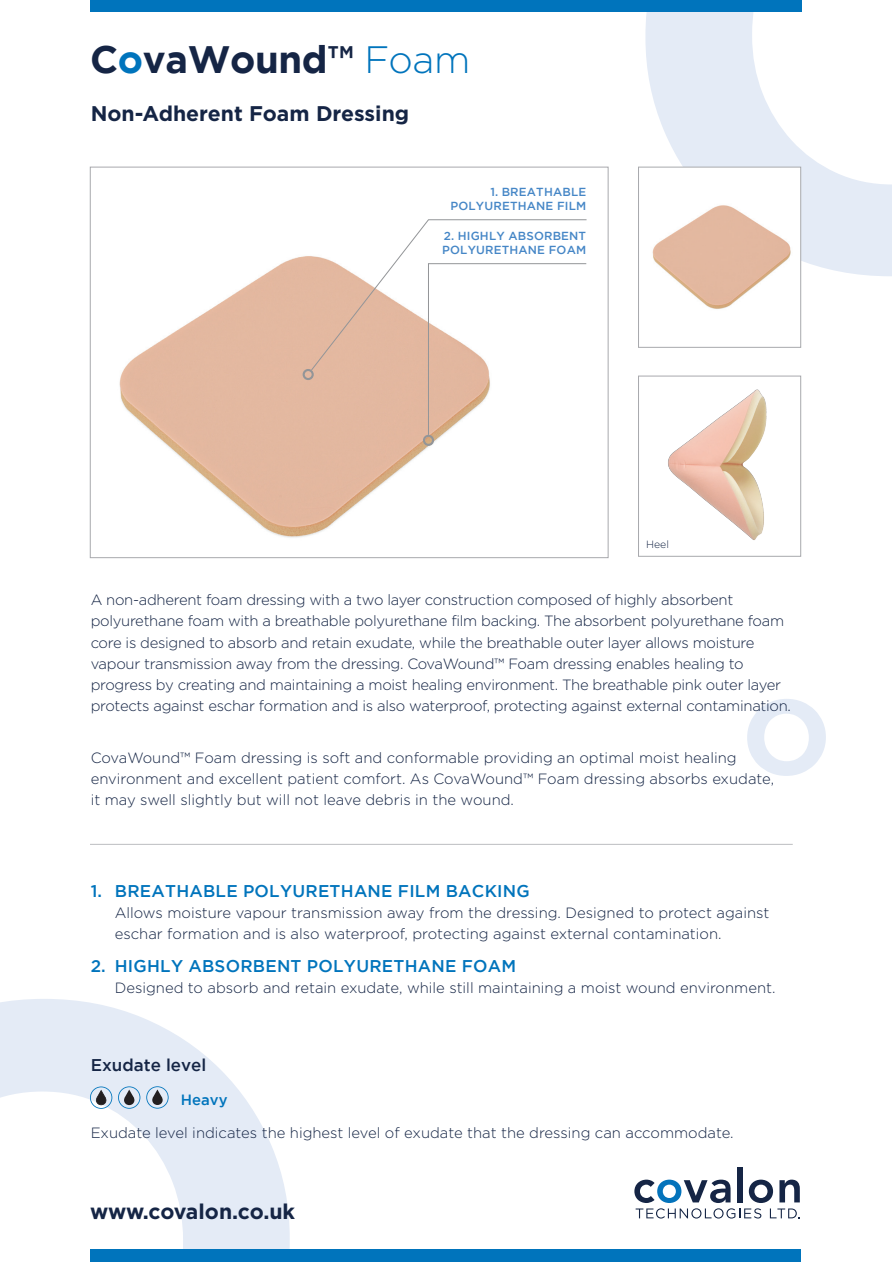
<style>
.page{position:relative;width:892px;height:1262px;background:#fff}
.page>*{position:absolute;margin:0;border:0;box-sizing:border-box;transform-origin:0 0}
.t1{font:700 38.25px "Gotham";letter-spacing:-.01em;color:#152545}
.t2{font:700 21.15px "Gotham";color:#152545}
.t3{font:500 16.95px "Gotham";letter-spacing:.015em;color:#0074bc}
.t4{font:500 16.95px "Gotham";color:#152545}
.t5{font:300 14.85px/21.1px "Gotham";color:#152545}
.t6{font:300 14.85px/21.1px "Gotham";letter-spacing:-.02em;color:#152545}
.t7{font:500 14.85px "Gotham";color:#0074bc}
.t8{font:500 11.7px/14px "Gotham";letter-spacing:.015em;color:#4586c6;text-align:right}
.t9{font:300 10.5px "Gotham";color:#152545}
.s1{color:#0074bc}
.s2{font-weight:300;color:#0074bc}
</style>
<div class="page">
<svg style="left:645px;top:0;width:247px;height:276px;fill:#e4ebf6"></svg>
<svg style="left:747px;top:699px;width:79px;height:77px"></svg>
<div style="left:90px;top:0;width:711px;height:12px;background:#0074bc"></div>
<svg style="left:0;top:999px;width:290px;height:250px"></svg>
<img style="left:119px;top:256px;width:324px;height:282px">
<img style="left:668px;top:389px;width:99px;height:151px">
<div style="left:638px;top:376px;width:163px;height:181px;border:1px solid #a8a9ad"></div>
<img style="left:645px;top:169px;width:154px;height:140px">
<div style="left:638px;top:167px;width:163px;height:181px;border:1px solid #a8a9ad"></div>
<div style="left:90px;top:1249px;width:711px;height:13px;background:#0074bc"></div>
<div style="left:737px;top:1167px;width:5px;height:35px;background:#152545"></div>
<svg style="left:634px;top:1180px;width:166px;height:38px"></svg>
<hr style="left:90px;top:844px;width:703px;height:1px;background:#bcbdc0">
<svg style="left:90px;top:1086px;width:22px;height:23px"></svg>
<svg style="left:118px;top:1086px;width:22px;height:23px"></svg>
<svg style="left:146px;top:1086px;width:23px;height:23px"></svg>
<svg style="left:311px;top:219px;width:276px;height:216px"></svg>
<div style="left:423px;top:435px;width:11px;height:11px;border:2px solid #939598;border-radius:50%"></div>
<div style="left:303px;top:369px;width:11px;height:11px;border:2px solid #939598;border-radius:50%"></div>
<h1 class="t1" style="left:90px;top:37px;width:382px">C<span class="s1">o</span>vaWound™ <span class="s2">Foam</span></h1>
<h2 class="t2" style="left:91px;top:101px;width:320px">Non-Adherent Foam Dressing</h2>
<p class="t8" style="left:450px;top:184px;width:137px">1. BREATHABLE<br>POLYURETHANE FILM</p>
<p class="t8" style="left:442px;top:229px;width:145px;text-align:left">2. HIGHLY ABSORBENT<br>POLYURETHANE FOAM</p>
<p class="t9" style="left:646px;top:539px;width:24px">Heel</p>
<p class="t6" style="left:91px;top:589px;width:702px">A non-adherent foam dressing with a two layer construction composed of highly absorbent polyurethane foam with a breathable polyurethane film backing. The absorbent polyurethane foam core is designed to absorb and retain exudate, while the breathable outer layer allows moisture vapour transmission away from the dressing. CovaWound™ Foam dressing enables healing to progress by creating and maintaining a moist healing environment. The breathable pink outer layer protects against eschar formation and is also waterproof, protecting against external contamination.</p>
<p class="t5" style="left:91px;top:747px;width:685px">CovaWound™ Foam dressing is soft and conformable providing an optimal moist healing environment and excellent patient comfort. As CovaWound™ Foam dressing absorbs exudate, it may swell slightly but will not leave debris in the wound.</p>
<p class="t3" style="left:91px;top:881px;width:440px">1. BREATHABLE POLYURETHANE FILM BACKING</p>
<p class="t5" style="left:115px;top:902px;width:656px">Allows moisture vapour transmission away from the dressing. Designed to protect against eschar formation and is also waterproof, protecting against external contamination.</p>
<p class="t3" style="left:91px;top:957px;width:427px">2. HIGHLY ABSORBENT POLYURETHANE FOAM</p>
<p class="t5" style="left:115px;top:977px;width:662px">Designed to absorb and retain exudate, while still maintaining a moist wound environment.</p>
<p class="t4" style="left:91px;top:1056px;width:117px">Exudate level</p>
<p class="t7" style="left:181px;top:1091px;width:48px">Heavy</p>
<p class="t5" style="left:91px;top:1122px;width:645px">Exudate level indicates the highest level of exudate that the dressing can accommodate.</p>
<h2 class="t2" style="left:90px;top:1199px;width:207px">www.covalon.co.uk</h2>
</div>
